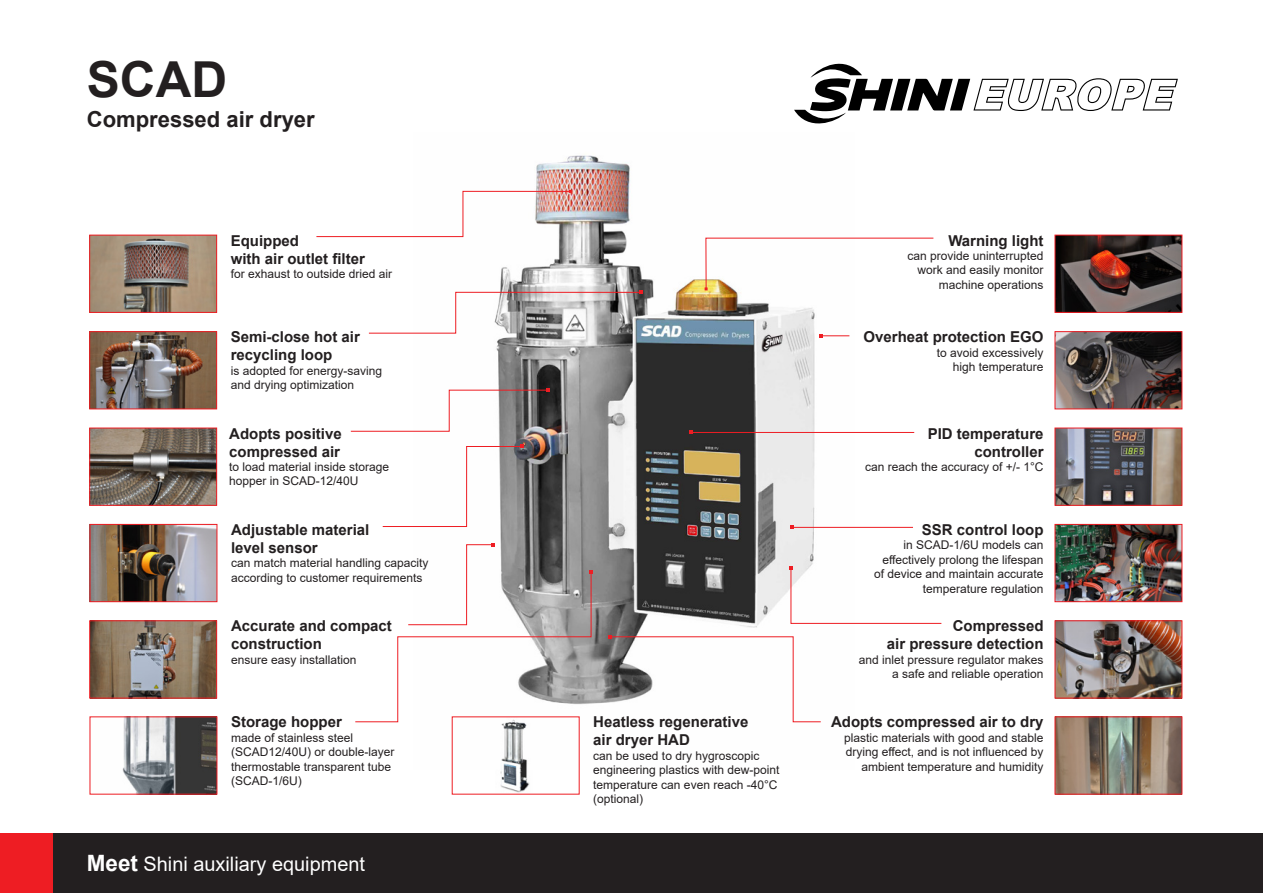
<style>
.page{position:relative;width:1263px;height:893px;background:#fff}
.page>*{position:absolute;margin:0;border:0;box-sizing:border-box;transform-origin:0 0}
.t1{font:700 49.65px "Arial";color:#231f20}
.t2{font:700 22.05px "Arial";color:#231f20}
.t3{font:19.95px "Arial";color:#fff}
.t4{font:700 15px/18px "Arial";color:#231f20}
.t5{font:12px/14.4px "Arial";color:#231f20;text-align:right}
.s1{font-weight:700;font-size:22.5px}
</style>
<div class="page">
<img style="left:414px;top:155px;width:441px;height:614px">
<div style="left:53px;top:833px;width:1210px;height:60px;background:#231f20"></div>
<div style="left:0;top:833px;width:53px;height:60px;background:#ee1d23"></div>
<svg style="left:794px;top:63px;width:384px;height:61px"></svg>
<img style="left:122px;top:718px;width:93px;height:74px">
<img style="left:91px;top:430px;width:124px;height:74px">
<div style="left:89px;top:428px;width:128px;height:78px;border:1px solid #ee1d23"></div>
<img style="left:1056px;top:526px;width:124px;height:74px">
<div style="left:1054px;top:524px;width:128px;height:78px;border:1px solid #ee1d23"></div>
<img style="left:1056px;top:430px;width:124px;height:74px">
<div style="left:1054px;top:428px;width:128px;height:78px;border:1px solid #ee1d23"></div>
<img style="left:1056px;top:237px;width:124px;height:74px">
<div style="left:1054px;top:235px;width:128px;height:78px;border:1px solid #ee1d23"></div>
<img style="left:1056px;top:718px;width:124px;height:74px">
<div style="left:1054px;top:716px;width:128px;height:78px;border:1px solid #ee1d23"></div>
<img style="left:1056px;top:333px;width:124px;height:74px">
<div style="left:1054px;top:331px;width:128px;height:78px;border:1px solid #ee1d23"></div>
<svg style="left:819px;top:334px;width:30px;height:3px"></svg>
<hr style="left:791px;top:527px;width:122px;height:1px;background:#ee1d23">
<svg style="left:368px;top:291px;width:274px;height:43px"></svg>
<svg style="left:316px;top:190px;width:256px;height:47px"></svg>
<svg style="left:350px;top:389px;width:200px;height:43px"></svg>
<hr style="left:691px;top:432px;width:223px;height:1px;background:#ee1d23">
<svg style="left:382px;top:445px;width:142px;height:82px"></svg>
<img style="left:91px;top:237px;width:124px;height:74px">
<div style="left:89px;top:235px;width:128px;height:78px;border:1px solid #ee1d23"></div>
<img style="left:1056px;top:622px;width:124px;height:74px">
<div style="left:1054px;top:620px;width:128px;height:78px;border:1px solid #ee1d23"></div>
<img style="left:91px;top:622px;width:124px;height:74px">
<div style="left:89px;top:620px;width:128px;height:78px;border:1px solid #ee1d23"></div>
<img style="left:92px;top:526px;width:123px;height:74px">
<div style="left:90px;top:524px;width:127px;height:78px;border:1px solid #ee1d23"></div>
<img style="left:91px;top:333px;width:124px;height:74px">
<div style="left:89px;top:331px;width:128px;height:78px;border:1px solid #ee1d23"></div>
<svg style="left:705px;top:237px;width:229px;height:53px"></svg>
<svg style="left:789px;top:567px;width:153px;height:57px"></svg>
<svg style="left:355px;top:543px;width:238px;height:179px"></svg>
<svg style="left:608px;top:635px;width:213px;height:87px"></svg>
<img style="left:495px;top:718px;width:37px;height:74px">
<p class="t1" style="left:87px;top:44px;width:142px">SCAD</p>
<p class="t2" style="left:87px;top:104px;width:229px">Compressed air dryer</p>
<p class="t4" style="left:231px;top:232px;width:70px">Equipped</p>
<p class="t4" style="left:231px;top:250px;width:136px">with air outlet filter</p>
<p class="t5" style="left:231px;top:267px;width:163px">for exhaust to outside dried air</p>
<p class="t4" style="left:231px;top:328px;width:131px">Semi-close hot air recycling loop</p>
<p class="t5" style="left:231px;top:363px;width:153px;text-align:left">is adopted for energy-saving and drying optimization</p>
<p class="t4" style="left:229px;top:425px;width:114px">Adopts positive</p>
<p class="t4" style="left:229px;top:443px;width:112px">compressed air</p>
<p class="t5" style="left:229px;top:460px;width:162px">to load material inside storage</p>
<p class="t5" style="left:229px;top:474px;width:131px">hopper in SCAD-12/40U</p>
<p class="t4" style="left:231px;top:521px;width:140px">Adjustable material</p>
<p class="t4" style="left:231px;top:539px;width:88px">level sensor</p>
<p class="t5" style="left:231px;top:556px;width:199px;text-align:left">can match material handling capacity according to customer requirements</p>
<p class="t4" style="left:231px;top:617px;width:162px">Accurate and compact construction</p>
<p class="t5" style="left:231px;top:652px;width:127px">ensure easy installation</p>
<p class="t4" style="left:231px;top:713px;width:112px">Storage hopper</p>
<p class="t5" style="left:231px;top:730px;width:165px;text-align:left">made of stainless steel (SCAD12/40U) or double-layer thermostable transparent tube (SCAD-1/6U)</p>
<p class="t3" style="left:87px;top:850px;width:280px"><span class="s1">Meet</span> Shini auxiliary equipment</p>
<p class="t4" style="left:593px;top:713px;width:157px">Heatless regenerative air dryer HAD</p>
<p class="t5" style="left:593px;top:748px;width:188px;text-align:left">can be used to dry hygroscopic engineering plastics with dew-point temperature can even reach -40°C (optional)</p>
<p class="t4" style="left:948px;top:232px;width:97px">Warning light</p>
<p class="t5" style="left:907px;top:249px;width:138px">can provide uninterrupted work and easily monitor machine operations</p>
<p class="t4" style="left:863px;top:328px;width:182px">Overheat protection EGO</p>
<p class="t5" style="left:937px;top:345px;width:108px">to avoid excessively high temperature</p>
<p class="t4" style="left:928px;top:425px;width:117px;text-align:right">PID temperature controller</p>
<p class="t5" style="left:865px;top:460px;width:180px">can reach the accuracy of +/- 1°C</p>
<p class="t4" style="left:922px;top:521px;width:123px">SSR control loop</p>
<p class="t5" style="left:874px;top:538px;width:171px">in SCAD-1/6U models can effectively prolong the lifespan of device and maintain accurate temperature regulation</p>
<p class="t4" style="left:887px;top:617px;width:158px;text-align:right">Compressed<br>air pressure detection</p>
<p class="t5" style="left:859px;top:652px;width:186px">and inlet pressure regulator makes a safe and reliable operation</p>
<p class="t4" style="left:831px;top:713px;width:214px">Adopts compressed air to dry</p>
<p class="t5" style="left:844px;top:730px;width:201px">plastic materials with good and stable drying effect, and is not influenced by ambient temperature and humidity</p>
</div>
